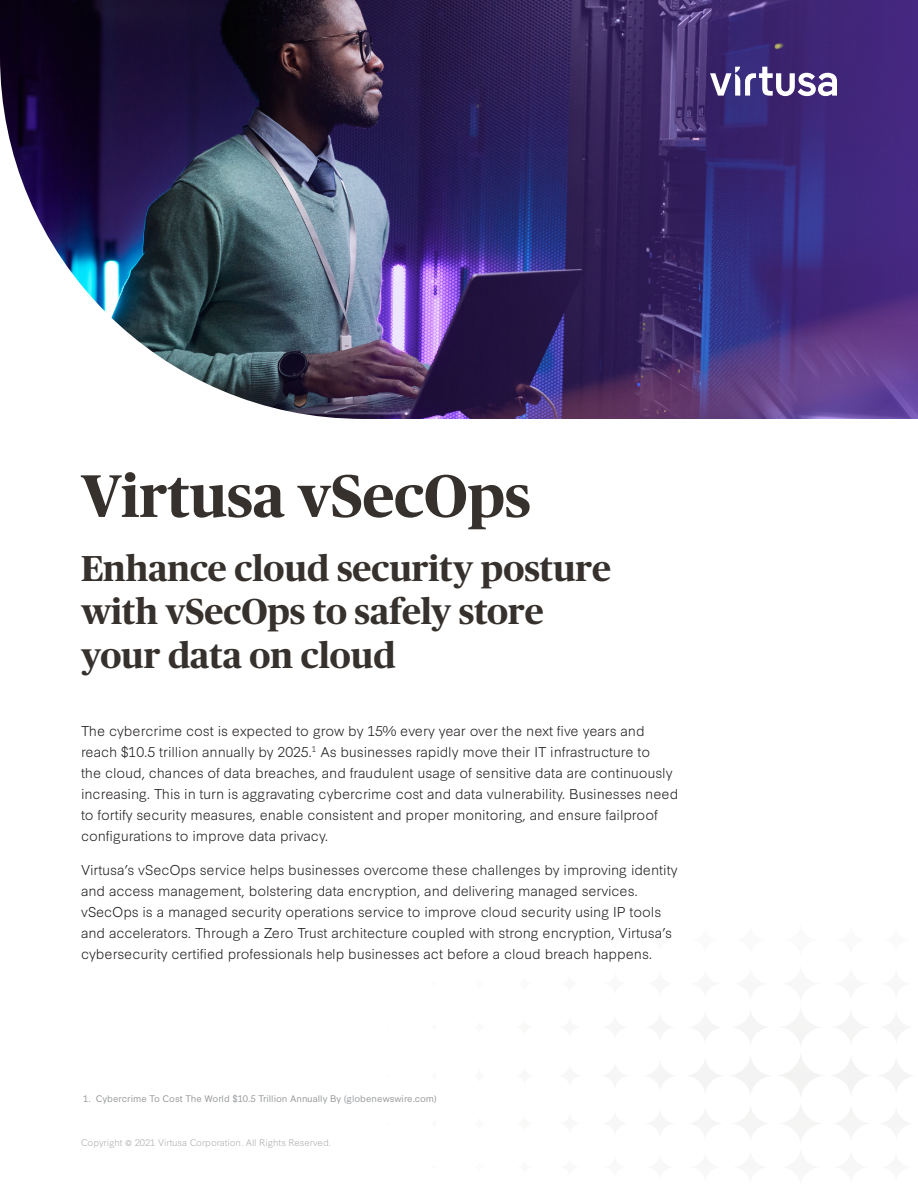
<style>
.page{position:relative;width:918px;height:1188px;background:#fff}
.page>*{position:absolute;margin:0;border:0;box-sizing:border-box;transform-origin:0 0}
.t1{font:700 60px "Publico Headline";color:#36312d}
.t2{font:700 36px/43.5px "Publico Headline";color:#36312d}
.t3{font:300 13.5px/21px "Synthese";letter-spacing:-.005em;color:#231f20}
.t4{font:9px "Synthese";color:#939598}
.t5{font:300 9px "Synthese";letter-spacing:-.005em;color:#afadab}
</style>
<div class="page">
<img style="left:0;top:0;width:208px;height:56px">
<img style="left:208px;top:0;width:710px;height:419px">
<svg style="left:669px;top:1027px;width:150px;height:98px"></svg>
<svg style="left:710px;top:67px;width:127px;height:29px"></svg>
<img style="left:0;top:56px;width:363px;height:363px">
<p class="t1" style="left:81px;top:453px;width:451px">Virtusa vSecOps</p>
<p class="t2" style="left:81px;top:544px;width:532px">Enhance cloud security posture with vSecOps to safely store your data on cloud</p>
<p class="t3" style="left:81px;top:719px;width:599px">The cybercrime cost is expected to grow by 15% every year over the next five years and reach $10.5 trillion annually by 2025.<sup>1</sup> As businesses rapidly move their IT infrastructure to<br>the cloud, chances of data breaches, and fraudulent usage of sensitive data are continuously increasing. This in turn is aggravating cybercrime cost and data vulnerability. Businesses need to fortify security measures, enable consistent and proper monitoring, and ensure failproof configurations to improve data privacy.</p>
<p class="t3" style="left:81px;top:859px;width:598px">Virtusa’s vSecOps service helps businesses overcome these challenges by improving identity and access management, bolstering data encryption, and delivering managed services. vSecOps is a managed security operations service to improve cloud security using IP tools and accelerators. Through a Zero Trust architecture coupled with strong encryption, Virtusa’s cybersecurity certified professionals help businesses act before a cloud breach happens.</p>
<p class="t4" style="left:83px;top:1091px;width:355px">1. Cybercrime To Cost The World $10.5 Trillion Annually By (globenewswire.com)</p>
<p class="t5" style="left:81px;top:1136px;width:251px">Copyright © 2021 Virtusa Corporation. All Rights Reserved.</p>
</div>
